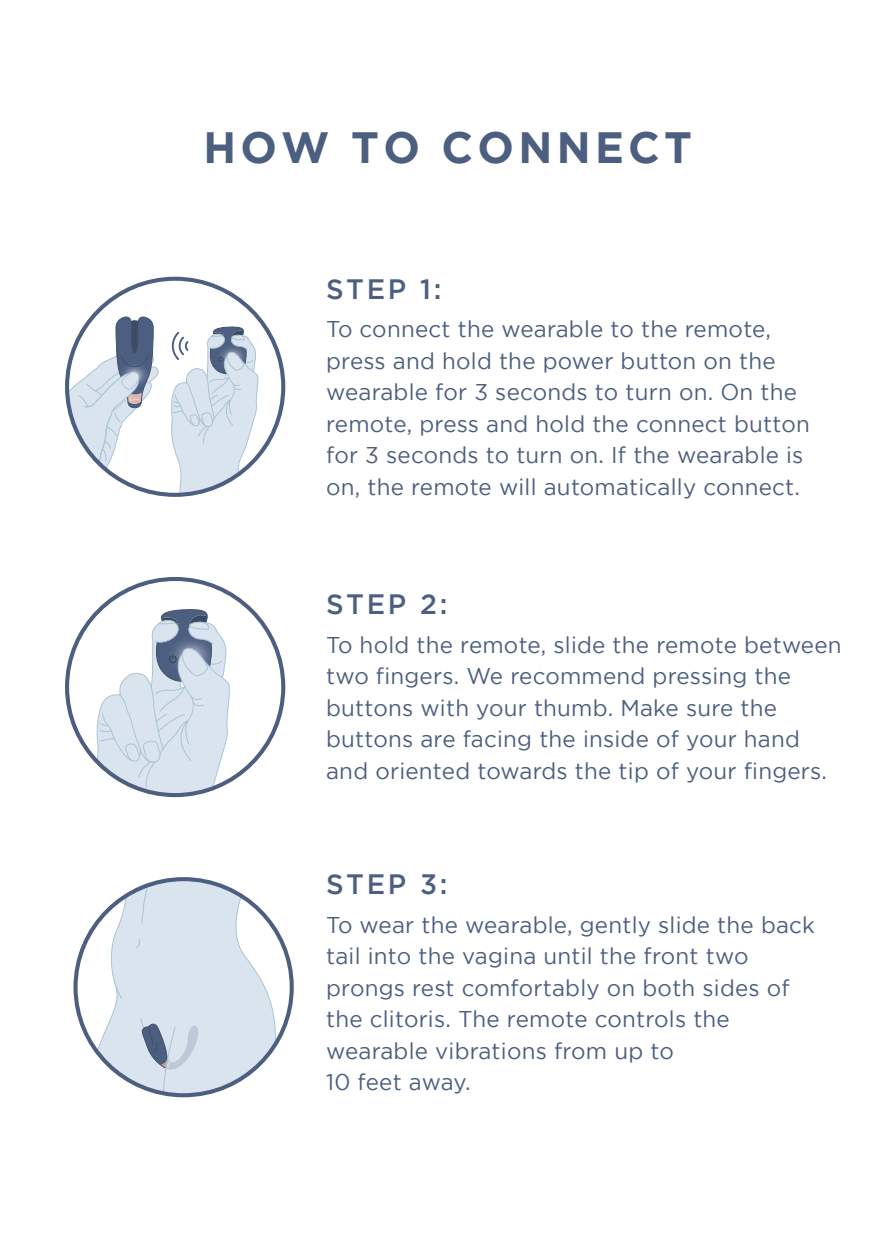
<style>
.page{position:relative;width:895px;height:1260px;background:#fff}
.page>*{position:absolute;margin:0;border:0;box-sizing:border-box;transform-origin:0 0}
.t1{font:700 43.75px "Gotham";letter-spacing:.1em;color:#4d5f80}
.t2{font:500 28px "Gotham";letter-spacing:.1em;color:#4d5f80}
.t3{font:22.75px/31.5px "Gotham";letter-spacing:.01em;color:#4d5f80}
</style>
<div class="page">
<svg style="left:65px;top:577px;width:221px;height:221px"></svg>
<svg style="left:73px;top:877px;width:221px;height:221px"></svg>
<svg style="left:65px;top:276px;width:221px;height:221px"></svg>
<svg style="left:170px;top:326px;width:88px;height:168px"></svg>
<h1 class="t1" style="left:203px;top:131px;width:490px">HOW TO CONNECT</h1>
<p class="t2" style="left:326px;top:273px;width:117px">STEP 1:</p>
<p class="t3" style="left:326px;top:314px;width:485px">To connect the wearable to the remote, press and hold the power button on the wearable for 3 seconds to turn on. On the remote, press and hold the connect button for 3 seconds to turn on. If the wearable is on, the remote will automatically connect.</p>
<p class="t2" style="left:326px;top:588px;width:123px">STEP 2:</p>
<p class="t3" style="left:326px;top:630px;width:517px">To hold the remote, slide the remote between two fingers. We recommend pressing the buttons with your thumb. Make sure the buttons are facing the inside of your hand and oriented towards the tip of your fingers.</p>
<p class="t2" style="left:326px;top:868px;width:123px">STEP 3:</p>
<p class="t3" style="left:326px;top:910px;width:490px">To wear the wearable, gently slide the back tail into the vagina until the front two prongs rest comfortably on both sides of the clitoris. The remote controls the wearable vibrations from up to<br>10 feet away.</p>
</div>
